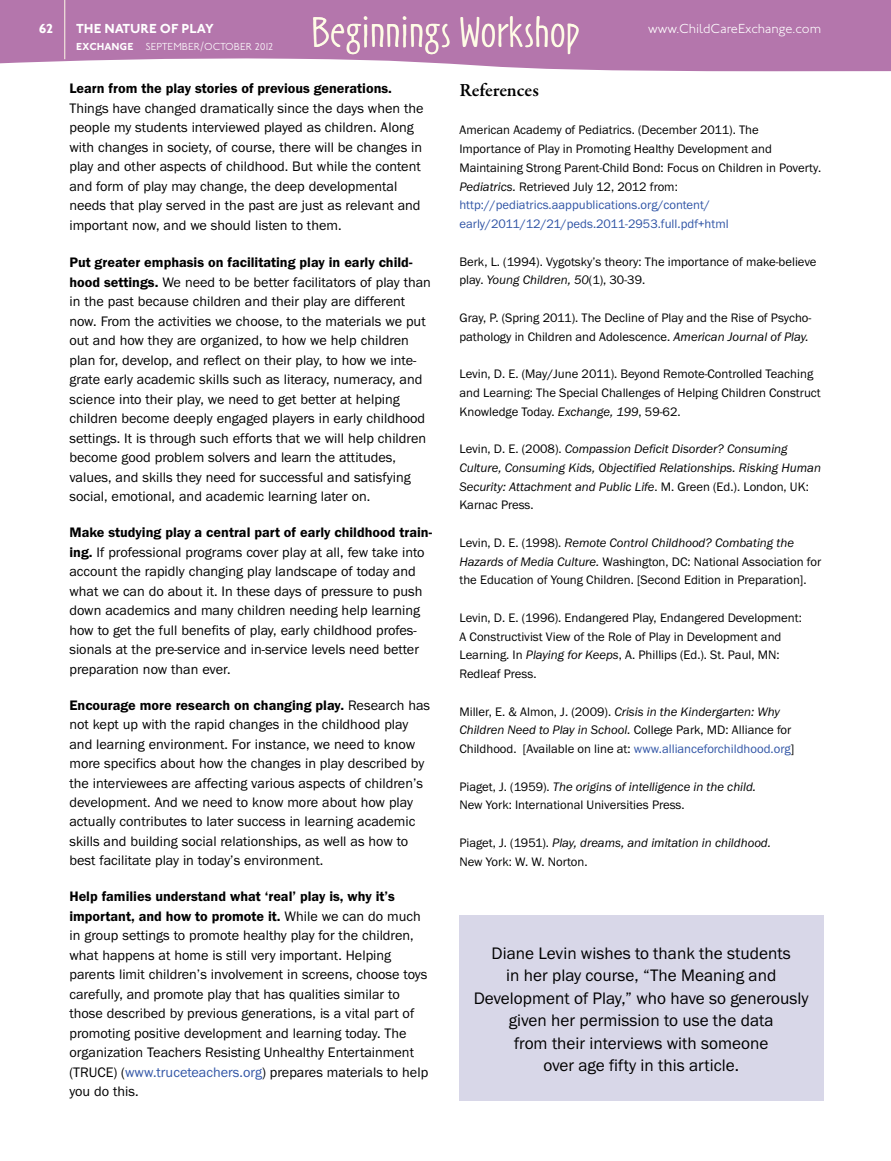
<style>
.page{position:relative;width:891px;height:1161px;background:#fff}
.page>*{position:absolute;margin:0;border:0;box-sizing:border-box;transform-origin:0 0}
.t1{font:300 45px "Noovo ITC";color:#fffde6}
.t2{font:600 18.75px "Garamond Premr Pro";letter-spacing:-.005em;color:#000}
.t3{font:17.25px/22.5px "Franklin Got ITC";color:#000;text-align:center}
.t4{font:14.25px/19.5px "Franklin Got ITC";color:#000}
.t5{font:600 14.25px "Franklin Got ITC";color:#000}
.t6{font:300 13.5px "Johnston ITC";color:#fff}
.t7{font:700 13.5px "Johnston ITC";letter-spacing:-.01em;color:#fff}
.t8{font:12.75px/18.8px "Franklin Got ITC";color:#000}
.t9{font:italic 12.75px/18.8px "Franklin Got ITC";color:#000}
.t10{font:300 10.5px "Johnston ITC";color:#fff}
.s1{font-weight:700}
.s2{font-weight:600}
.s3{color:#3155a6}
.s4{font-style:italic}
.s5{font-style:normal}
</style>
<div class="page">
<svg style="left:0;top:0;width:891px;height:71px;background:#ba81b3"></svg>
<hr style="left:64px;top:0;width:1px;height:59px;background:#fffde6">
<div style="left:459px;top:916px;width:365px;height:185px;background:#d8d7e8"></div>
<h1 class="t1" style="left:311px;top:6px;width:271px">Beginnings Workshop</h1>
<p class="t7" style="left:39px;top:21px;width:17px">62</p>
<p class="t7" style="left:76px;top:21px;width:139px">THE NATURE OF PLAY</p>
<p class="t6" style="left:648px;top:21px;width:175px">www.ChildCareExchange.com</p>
<p class="t10" style="left:76px;top:40px;width:199px"><span class="s1">EXCHANGE</span> SEPTEMBER/OCTOBER 2012</p>
<p class="t5" style="left:69px;top:80px;width:324px">Learn from the play stories of previous generations.</p>
<p class="t4" style="left:69px;top:98px;width:356px">Things have changed dramatically since the days when the people my students interviewed played as children. Along with changes in society, of course, there will be changes in play and other aspects of childhood. But while the content and form of play may change, the deep developmental needs that play served in the past are just as relevant and important now, and we should listen to them.</p>
<p class="t4" style="left:69px;top:253px;width:363px"><span class="s2">Put greater emphasis on facilitating play in early child&shy;hood settings.</span> We need to be better facilitators of play than in the past because children and their play are different now. From the activities we choose, to the materials we put out and how they are organized, to how we help children plan for, develop, and reflect on their play, to how we inte&shy;grate early academic skills such as literacy, numeracy, and science into their play, we need to get better at helping children become deeply engaged players in early childhood settings. It is through such efforts that we will help children become good problem solvers and learn the attitudes, values, and skills they need for successful and satisfying social, emotional, and academic learning later on.</p>
<p class="t4" style="left:69px;top:523px;width:364px"><span class="s2">Make studying play a central part of early childhood train&shy;ing.</span> If professional programs cover play at all, few take into account the rapidly changing play landscape of today and what we can do about it. In these days of pressure to push down academics and many children needing help learning how to get the full benefits of play, early childhood profes&shy;sionals at the pre-service and in-service levels need better preparation now than ever.</p>
<p class="t4" style="left:69px;top:695px;width:362px"><span class="s2">Encourage more research on changing play.</span> Research has not kept up with the rapid changes in the childhood play and learning environment. For instance, we need to know more specifics about how the changes in play described by the interviewees are affecting various aspects of children’s development. And we need to know more about how play actually contributes to later success in learning academic skills and building social relationships, as well as how to best facilitate play in today’s environment.</p>
<p class="t4" style="left:69px;top:887px;width:360px"><span class="s2">Help families understand what ‘real’ play is, why it’s important, and how to promote it.</span> While we can do much in group settings to promote healthy play for the children, what happens at home is still very important. Helping parents limit children’s involvement in screens, choose toys carefully, and promote play that has qualities similar to those described by previous generations, is a vital part of promoting positive development and learning today. The organization Teachers Resisting Unhealthy Entertainment (TRUCE) (<span class="s3">www.truceteachers.org</span>) prepares materials to help you do this.</p>
<h2 class="t2" style="left:459px;top:79px;width:81px">References</h2>
<p class="t8" style="left:459px;top:121px;width:363px">American Academy of Pediatrics. (December 2011). The Importance of Play in Promoting Healthy Development and Maintaining Strong Parent-Child Bond: Focus on Children in Poverty.<br><span class="s4">Pediatrics.</span> Retrieved July 12, 2012 from: <span class="s3">http://pediatrics.aappublications.org/content/ early/2011/12/21/peds.2011-2953.full.pdf+html</span></p>
<p class="t8" style="left:459px;top:252px;width:359px">Berk, L. (1994). Vygotsky’s theory: The importance of make-believe play. <span class="s4">Young Children, 50</span>(1), 30-39.</p>
<p class="t8" style="left:459px;top:308px;width:353px">Gray, P. (Spring 2011). The Decline of Play and the Rise of Psycho&shy;pathology in Children and Adolescence. <span class="s4">American Journal of Play.</span></p>
<p class="t8" style="left:459px;top:365px;width:363px">Levin, D. E. (May/June 2011). Beyond Remote-Controlled Teaching and Learning: The Special Challenges of Helping Children Construct<br>Knowledge Today. <span class="s4">Exchange, 199</span>, 59-62.</p>
<p class="t9" style="left:459px;top:440px;width:363px"><span class="s5">Levin, D. E. (2008).</span> Compassion Deficit Disorder? Consuming Culture, Consuming Kids, Objectified Relationships. Risking Human Security: Attachment and Public Life<span class="s5">. M. Green (Ed.). London, UK:<br>Karnac Press.</span></p>
<p class="t8" style="left:459px;top:533px;width:363px">Levin, D. E. (1998). <span class="s4">Remote Control Childhood? Combating the<br>Hazards of Media Culture.</span> Washington, DC: National Association for the Education of Young Children. [Second Edition in Preparation].</p>
<p class="t8" style="left:459px;top:608px;width:344px">Levin, D. E. (1996). Endangered Play, Endangered Development:<br>A Constructivist View of the Role of Play in Development and Learning. In <span class="s4">Playing for Keeps</span>, A. Phillips (Ed.). St. Paul, MN:<br>Redleaf Press.</p>
<p class="t8" style="left:459px;top:702px;width:336px">Miller, E. &amp; Almon, J. (2009). <span class="s4">Crisis in the Kindergarten: Why<br>Children Need to Play in School.</span> College Park, MD: Alliance for<br>Childhood. [Available on line at: <span class="s3">www.allianceforchildhood.org</span>]</p>
<p class="t8" style="left:459px;top:777px;width:298px">Piaget, J. (1959). <span class="s4">The origins of intelligence in the child.<br></span>New York: International Universities Press.</p>
<p class="t9" style="left:459px;top:834px;width:313px"><span class="s5">Piaget, J. (1951).</span> Play, dreams, and imitation in childhood.<br><span class="s5">New York: W. W. Norton.</span></p>
<p class="t3" style="left:474px;top:942px;width:336px">Diane Levin wishes to thank the students<br>in her play course, “The Meaning and Development of Play,” who have so generously given her permission to use the data<br>from their interviews with someone<br>over age fifty in this article.</p>
</div>
